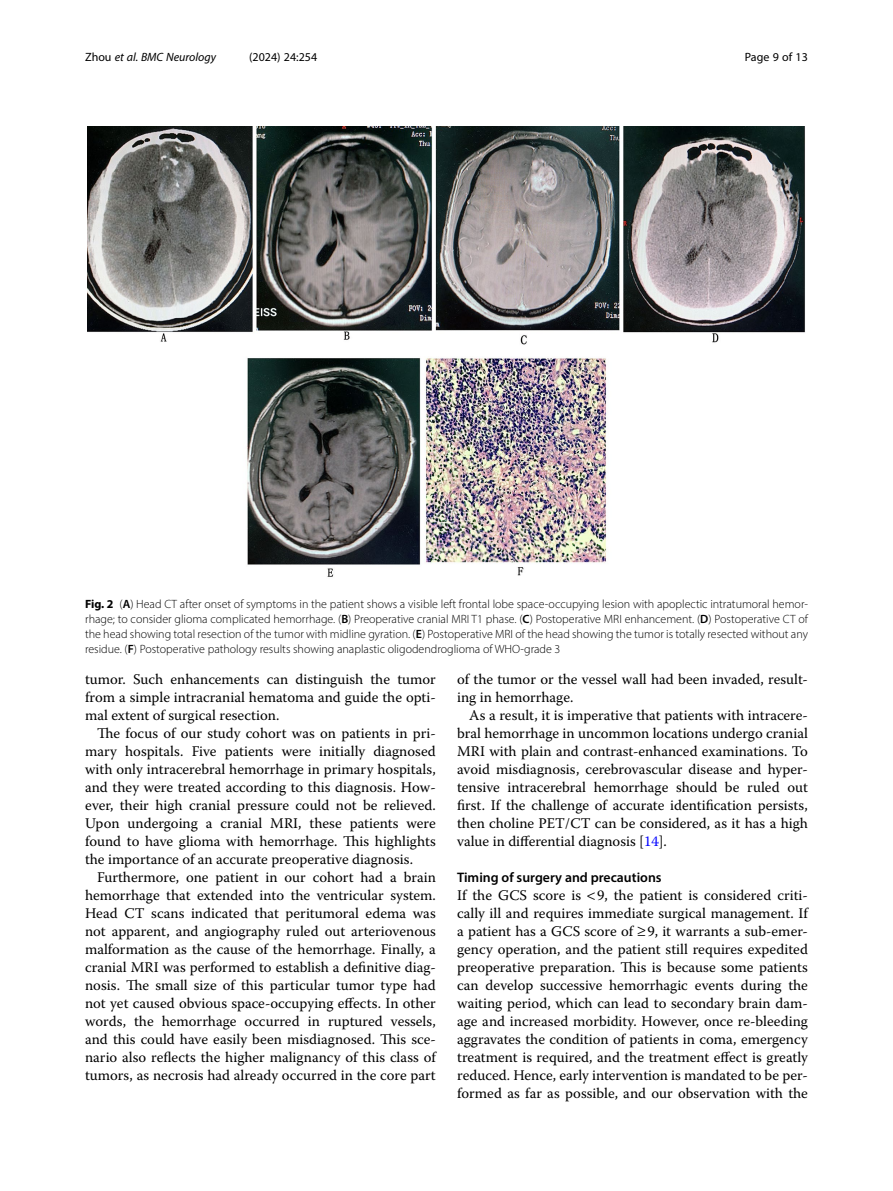
<style>
.page{position:relative;width:893px;height:1191px;background:#fff}
.page>*{position:absolute;margin:0;border:0;box-sizing:border-box;transform-origin:0 0}
.Body_Text_Indent{font:14.7px/18px "Warnock Pro";color:#000;text-align:justify}
.Body_Text{font:14.7px/18px "Warnock Pro";color:#000;text-align:justify}
.Head_2{font:600 13.8px "Myriad Pro";color:#000}
.Figure_Caption{font:300 12px/15px "Myriad Pro";color:#000;text-align:justify}
.t1{font:italic 12px "Myriad Pro";color:#000}
.t2{font:12px "Myriad Pro";color:#000}
.s1{font-style:normal}
.s2{font-weight:700}
.s3{font-weight:600}
.s4{color:#00f}
</style>
<div class="page">
<img style="left:87px;top:126px;width:719px;height:451px">
<p class="t1" style="left:85px;top:50px;width:133px"><span class="s1">Zhou</span> et al. BMC Neurology</p>
<p class="t2" style="left:249px;top:50px;width:70px">(2024) 24:254</p>
<p class="t2" style="left:745px;top:50px;width:65px">Page 9 of 13</p>
<p class="Figure_Caption" style="left:85px;top:596px;width:724px"><span class="s2">Fig. 2</span> (<span class="s3">A</span>) Head CT after onset of symptoms in the patient shows a visible left frontal lobe space-occupying lesion with apoplectic intratumoral hemor&shy;rhage; to consider glioma complicated hemorrhage. (<span class="s3">B</span>) Preoperative cranial MRI T1 phase. (<span class="s3">C</span>) Postoperative MRI enhancement. (<span class="s3">D</span>) Postoperative CT of the head showing total resection of the tumor with midline gyration. (<span class="s3">E</span>) Postoperative MRI of the head showing the tumor is totally resected without any residue. (<span class="s3">F</span>) Postoperative pathology results showing anaplastic oligodendroglioma of WHO-grade 3</p>
<p class="Body_Text_Indent" style="left:85px;top:670px;width:352px">tumor. Such enhancements can distinguish the tumor from a simple intracranial hematoma and guide the opti&shy;mal extent of surgical resection.</p>
<p class="Body_Text_Indent" style="left:85px;top:724px;width:352px;text-indent:12px">The focus of our study cohort was on patients in pri&shy;mary hospitals. Five patients were initially diagnosed with only intracerebral hemorrhage in primary hospitals, and they were treated according to this diagnosis. How&shy;ever, their high cranial pressure could not be relieved.<br>Upon undergoing a cranial MRI, these patients were found to have glioma with hemorrhage. This highlights the importance of an accurate preoperative diagnosis.</p>
<p class="Body_Text_Indent" style="left:85px;top:868px;width:352px;text-indent:12px">Furthermore, one patient in our cohort had a brain hemorrhage that extended into the ventricular system.<br>Head CT scans indicated that peritumoral edema was not apparent, and angiography ruled out arteriovenous malformation as the cause of the hemorrhage. Finally, a cranial MRI was performed to establish a definitive diag&shy;nosis. The small size of this particular tumor type had not yet caused obvious space-occupying effects. In other words, the hemorrhage occurred in ruptured vessels, and this could have easily been misdiagnosed. This sce&shy;nario also reflects the higher malignancy of this class of tumors, as necrosis had already occurred in the core part</p>
<p class="Body_Text_Indent" style="left:457px;top:670px;width:352px">of the tumor or the vessel wall had been invaded, result&shy;ing in hemorrhage.</p>
<p class="Body_Text_Indent" style="left:457px;top:706px;width:352px;text-indent:12px">As a result, it is imperative that patients with intracere&shy;bral hemorrhage in uncommon locations undergo cranial MRI with plain and contrast-enhanced examinations. To avoid misdiagnosis, cerebrovascular disease and hyper&shy;tensive intracerebral hemorrhage should be ruled out first. If the challenge of accurate identification persists, then choline PET/CT can be considered, as it has a high value in differential diagnosis [<span class="s4">14</span>].</p>
<p class="Head_2" style="left:457px;top:869px;width:206px">Timing of surgery and precautions</p>
<p class="Body_Text" style="left:457px;top:886px;width:352px">If the GCS score is 9, the patient is considered criti&shy;cally ill and requires immediate surgical management. If a patient has a GCS score of ≥9, it warrants a sub-emer&shy;gency operation, and the patient still requires expedited preoperative preparation. This is because some patients can develop successive hemorrhagic events during the waiting period, which can lead to secondary brain dam&shy;age and increased morbidity. However, once re-bleeding aggravates the condition of patients in coma, emergency treatment is required, and the treatment effect is greatly reduced. Hence, early intervention is mandated to be per&shy;formed as far as possible, and our observation with the</p>
</div>
